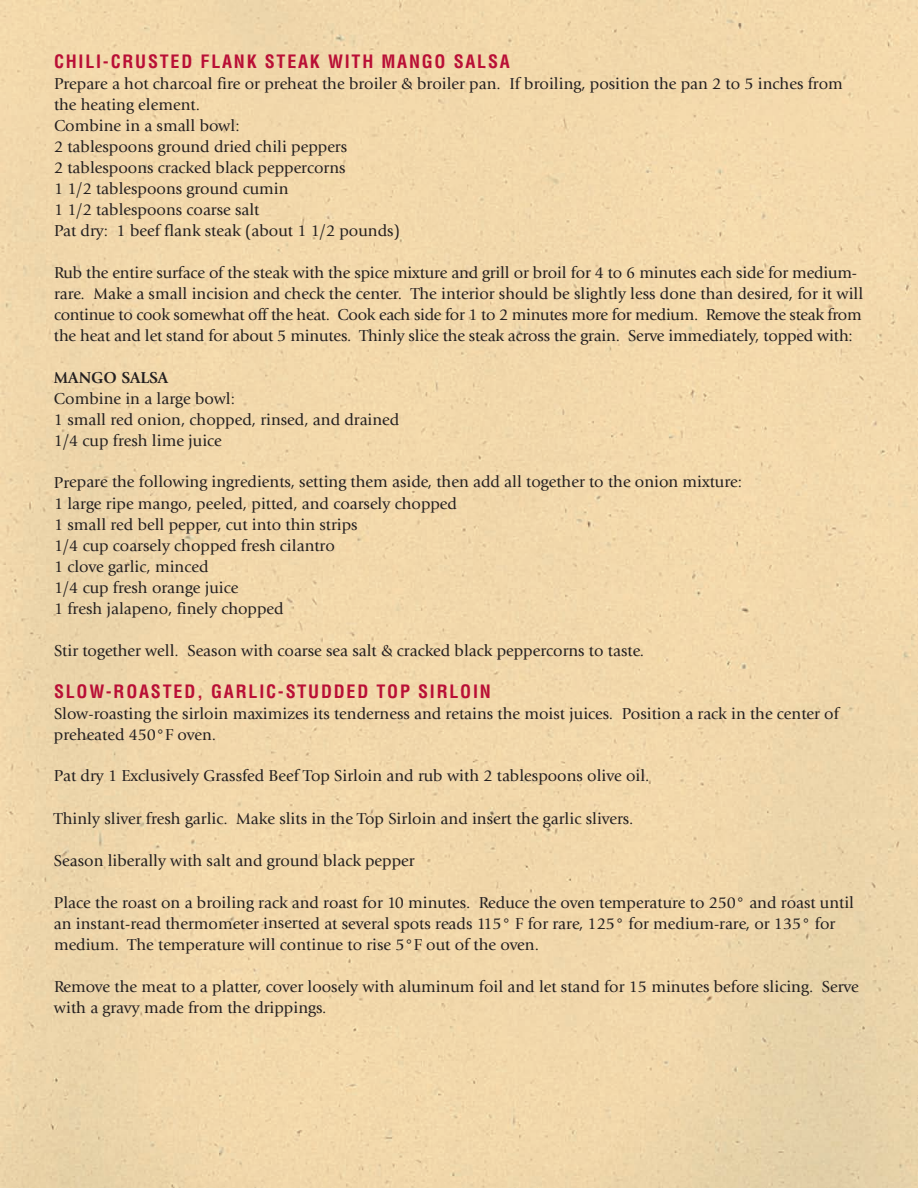
<style>
.page{position:relative;width:918px;height:1188px;background:#f2d8ab}
.page>*{position:absolute;margin:0;border:0;box-sizing:border-box;transform-origin:0 0}
.t1{font:700 condensed 18px "Helvetica LT";letter-spacing:.1em;color:#b90f36}
.t2{font:16.5px/21px "Giovanni";color:#231f20}
.t3{font:700 16.5px "Giovanni";color:#231f20}
</style>
<div class="page">
<p class="t1" style="left:54px;top:51px;width:457px">CHILI-CRUSTED FLANK STEAK WITH MANGO SALSA</p>
<p class="t2" style="left:54px;top:74px;width:790px">Prepare a hot charcoal fire or preheat the broiler &amp; broiler pan. If broiling, position the pan 2 to 5 inches from the heating element.<br>Combine in a small bowl:<br>2 tablespoons ground dried chili peppers<br>2 tablespoons cracked black peppercorns<br>1 1/2 tablespoons ground cumin<br>1 1/2 tablespoons coarse salt<br>Pat dry: 1 beef flank steak (about 1 1/2 pounds)</p>
<p class="t2" style="left:54px;top:263px;width:811px">Rub the entire surface of the steak with the spice mixture and grill or broil for 4 to 6 minutes each side for medium&shy;rare. Make a small incision and check the center. The interior should be slightly less done than desired, for it will continue to cook somewhat off the heat. Cook each side for 1 to 2 minutes more for medium. Remove the steak from the heat and let stand for about 5 minutes. Thinly slice the steak across the grain. Serve immediately, topped with:</p>
<p class="t3" style="left:54px;top:371px;width:116px">MANGO SALSA</p>
<p class="t2" style="left:54px;top:389px;width:347px">Combine in a large bowl:<br>1 small red onion, chopped, rinsed, and drained<br>1/4 cup fresh lime juice</p>
<p class="t2" style="left:54px;top:473px;width:690px">Prepare the following ingredients, setting them aside, then add all together to the onion mixture:<br>1 large ripe mango, peeled, pitted, and coarsely chopped<br>1 small red bell pepper, cut into thin strips<br>1/4 cup coarsely chopped fresh cilantro<br>1 clove garlic, minced<br>1/4 cup fresh orange juice<br>1 fresh jalapeno, finely chopped</p>
<p class="t2" style="left:54px;top:641px;width:591px">Stir together well. Season with coarse sea salt &amp; cracked black peppercorns to taste.</p>
<p class="t1" style="left:54px;top:681px;width:438px">SLOW-ROASTED, GARLIC-STUDDED TOP SIRLOIN</p>
<p class="t2" style="left:54px;top:704px;width:786px">Slow-roasting the sirloin maximizes its tenderness and retains the moist juices. Position a rack in the center of preheated 450°F oven.</p>
<p class="t2" style="left:54px;top:767px;width:597px">Pat dry 1 Exclusively Grassfed Beef Top Sirloin and rub with 2 tablespoons olive oil.</p>
<p class="t2" style="left:54px;top:809px;width:581px">Thinly sliver fresh garlic. Make slits in the Top Sirloin and insert the garlic slivers.</p>
<p class="t2" style="left:54px;top:851px;width:362px">Season liberally with salt and ground black pepper</p>
<p class="t2" style="left:54px;top:893px;width:802px">Place the roast on a broiling rack and roast for 10 minutes. Reduce the oven temperature to 250° and roast until an instant-read thermometer inserted at several spots reads 115° F for rare, 125° for medium-rare, or 135° for medium. The temperature will continue to rise 5°F out of the oven.</p>
<p class="t2" style="left:54px;top:977px;width:806px">Remove the meat to a platter, cover loosely with aluminum foil and let stand for 15 minutes before slicing. Serve with a gravy made from the drippings.</p>
</div>
